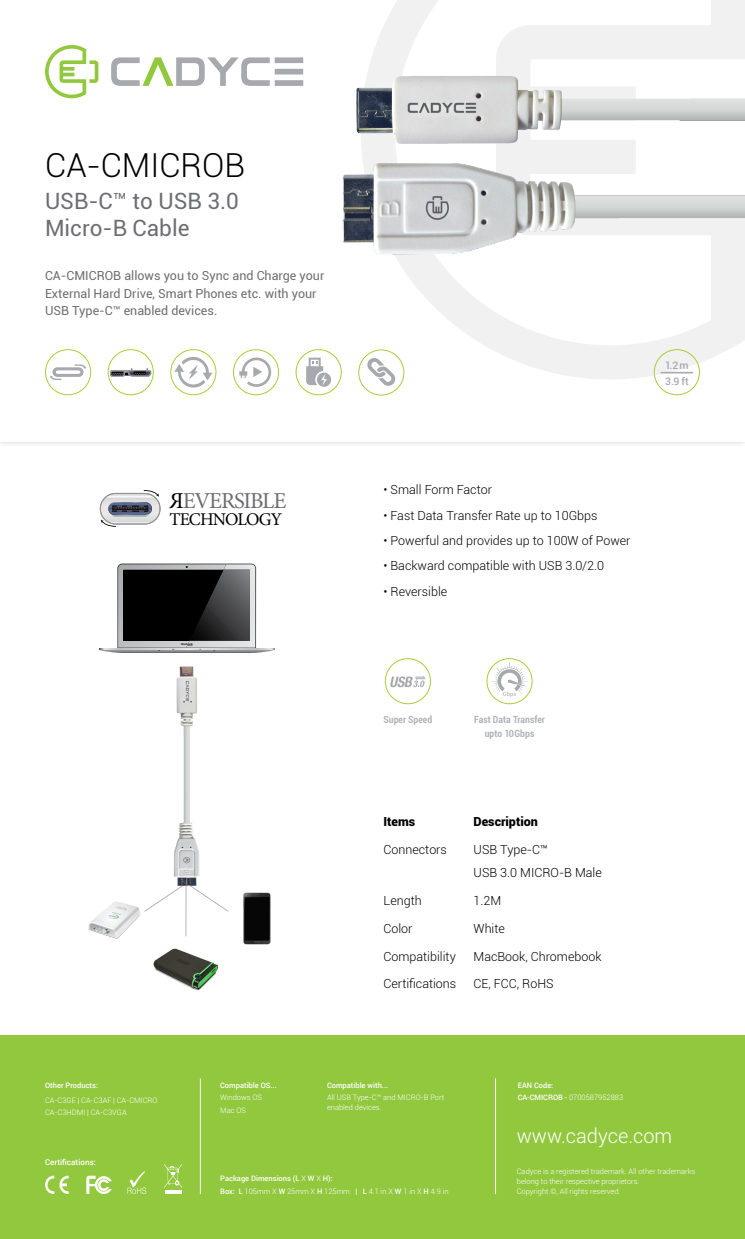
<style>
.page{position:relative;width:745px;height:1239px;background:#fff}
.page>*{position:absolute;margin:0;border:0;box-sizing:border-box;transform-origin:0 0}
.t1{font:300 33.12px "Roboto";color:#000}
.t2{font:22.75px "Minion Pro";letter-spacing:-.05em;color:#6d6e71}
.t3{font:22.5px/27px "Roboto";color:#6d6e71}
.t4{font:300 20px "Roboto";color:#fff}
.t5{font:17.88px "Minion Pro";letter-spacing:-.05em;color:#000}
.t6{font:300 12.5px/22.8px "Roboto";color:#000}
.t7{font:12.5px/17.5px "Roboto";color:#6d6e71}
.t8{font:900 12.5px "Roboto";color:#000}
.t9{font:500 10.5px/16px "Roboto";color:#a7a9ac}
.t10{font:700 condensed 9.88px/13.8px "Roboto";color:#b1b5b8;text-align:center}
.t11{font:500 8.12px "Roboto";color:#fff}
.t12{font:300 7.5px/10px "Roboto";color:#fff}
.t13{font:500 7.5px/12.5px "Roboto";color:#fff}
.t14{font:600 2.88px "Myriad Pro";color:#000}
.s1{font-weight:300}
</style>
<div class="page">
<svg style="left:360px;top:0;width:384px;height:379px"></svg>
<div style="left:0;top:1036px;width:744px;height:203px;background:#92c83e"></div>
<svg style="left:111px;top:57px;width:192px;height:29px"></svg>
<svg style="left:45px;top:45px;width:53px;height:53px"></svg>
<svg style="left:45px;top:1175px;width:24px;height:19px"></svg>
<svg style="left:86px;top:1175px;width:26px;height:19px"></svg>
<svg style="left:127px;top:1171px;width:19px;height:23px"></svg>
<svg style="left:164px;top:1164px;width:18px;height:24px"></svg>
<hr style="left:165px;top:1190px;width:16px;height:4px;background:#fff">
<hr style="left:495px;top:1078px;width:1px;height:116px;background:#fff">
<hr style="left:200px;top:1078px;width:1px;height:116px;background:#fff">
<div style="left:233px;top:349px;width:46px;height:46px;border:1px solid #a6ce39;border-radius:50%"></div>
<div style="left:295px;top:349px;width:46px;height:46px;border:1px solid #a6ce39;border-radius:50%"></div>
<svg style="left:367px;top:358px;width:28px;height:28px"></svg>
<div style="left:358px;top:349px;width:46px;height:46px;border:1px solid #a6ce39;border-radius:50%"></div>
<div style="left:108px;top:349px;width:46px;height:46px;border:1px solid #a6ce39;border-radius:50%"></div>
<svg style="left:239px;top:357px;width:32px;height:30px"></svg>
<div style="left:170px;top:349px;width:46px;height:46px;border:1px solid #a6ce39;border-radius:50%"></div>
<svg style="left:306px;top:358px;width:25px;height:29px"></svg>
<div style="left:45px;top:349px;width:46px;height:46px;border:1px solid #a6ce39;border-radius:50%"></div>
<svg style="left:50px;top:364px;width:36px;height:16px"></svg>
<div style="left:653px;top:349px;width:46px;height:46px;border:1px solid #a6ce39;border-radius:50%"></div>
<hr style="left:660px;top:372px;width:32px;height:1px;background:#a7a9ac">
<div style="left:384px;top:658px;width:46px;height:46px;border:1px solid #a6ce39;border-radius:50%"></div>
<svg style="left:390px;top:676px;width:35px;height:11px"></svg>
<div style="left:486px;top:658px;width:46px;height:46px;border:1px solid #a6ce39;border-radius:50%"></div>
<svg style="left:491px;top:663px;width:36px;height:34px"></svg>
<svg style="left:99px;top:563px;width:175px;height:90px"></svg>
<svg style="left:174px;top:352px;width:38px;height:40px"></svg>
<img style="left:153px;top:948px;width:65px;height:42px">
<img style="left:243px;top:893px;width:28px;height:51px">
<svg style="left:88px;top:889px;width:140px;height:49px"></svg>
<svg style="left:110px;top:368px;width:41px;height:8px"></svg>
<div style="left:100px;top:493px;width:60px;height:31px;border:1px solid #939598;border-radius:15px"></div>
<svg style="left:101px;top:490px;width:58px;height:37px"></svg>
<img style="left:342px;top:67px;width:402px;height:195px">
<img style="left:174px;top:666px;width:26px;height:223px">
<h1 class="t1" style="left:45px;top:142px;width:201px">CA-CMICROB</h1>
<h3 class="t3" style="left:45px;top:186px;width:195px">USB-C™ to USB 3.0<br>Micro-B Cable</h3>
<p class="t7" style="left:45px;top:267px;width:281px">CA-CMICROB allows you to Sync and Charge your<br>External Hard Drive, Smart Phones etc. with your<br>USB Type-C™ enabled devices.</p>
<p class="t9" style="left:664px;top:356px;width:25px">1.2 m<br>3.9 ft</p>
<h2 class="t2" style="left:183px;top:485px;width:105px">EVERSIBLE</h2>
<h3 class="t5" style="left:169px;top:507px;width:114px">TECHNOLOGY</h3>
<p class="t14" style="left:181px;top:642px;width:13px">Macbook</p>
<p class="t13" style="left:45px;top:1078px;width:55px">Other Products:</p>
<p class="t12" style="left:45px;top:1093px;width:114px;line-height:12.5px">CA-C3GE | CA-C3AF | CA-CMICRO<br>CA-C3HDMI | CA-C3VGA</p>
<p class="t13" style="left:220px;top:1078px;width:58px">Compatible OS...</p>
<p class="t12" style="left:220px;top:1091px;width:43px;line-height:12.5px">Windows OS<br>Mac OS</p>
<p class="t6" style="left:383px;top:478px;width:110px">• Small Form Factor</p>
<p class="t6" style="left:383px;top:503px;width:215px">• Fast Data Transfer Rate up to 10Gbps</p>
<p class="t6" style="left:383px;top:529px;width:248px">• Powerful and provides up to 100W of Power</p>
<p class="t6" style="left:383px;top:554px;width:222px">• Backward compatible with USB 3.0/2.0</p>
<p class="t6" style="left:383px;top:579px;width:65px">• Reversible</p>
<p class="t10" style="left:383px;top:712px;width:50px">Super Speed</p>
<p class="t10" style="left:474px;top:712px;width:72px">Fast Data Transfer upto 10Gbps</p>
<p class="t8" style="left:383px;top:813px;width:33px">Items</p>
<p class="t8" style="left:473px;top:813px;width:66px">Description</p>
<p class="t6" style="left:383px;top:838px;width:65px">Connectors</p>
<p class="t6" style="left:473px;top:838px;width:130px">USB Type-C™<br>USB 3.0 MICRO-B Male</p>
<p class="t6" style="left:383px;top:888px;width:40px">Length</p>
<p class="t6" style="left:473px;top:888px;width:29px">1.2M</p>
<p class="t6" style="left:383px;top:916px;width:31px">Color</p>
<p class="t6" style="left:473px;top:916px;width:33px">White</p>
<p class="t6" style="left:383px;top:944px;width:74px">Compatibility</p>
<p class="t6" style="left:473px;top:944px;width:129px">MacBook, Chromebook</p>
<p class="t6" style="left:383px;top:972px;width:74px">Certifications</p>
<p class="t6" style="left:473px;top:972px;width:82px">CE, FCC, RoHS</p>
<p class="t13" style="left:327px;top:1078px;width:63px">Compatible with...</p>
<p class="t12" style="left:327px;top:1092px;width:119px">All USB Type-C™ and MICRO-B Port enabled devices.</p>
<p class="t13" style="left:517px;top:1078px;width:107px">EAN Code:<br>CA-CMICROB - <span class="s1">0700587952883</span></p>
<p class="t11" style="left:45px;top:1156px;width:52px">Certifications:</p>
<p class="t13" style="left:220px;top:1172px;width:230px">Package Dimensions (L <span class="s1">X</span> W <span class="s1">X</span> H):<br>Box: L <span class="s1">105mm X</span> W <span class="s1">25mm X</span> H <span class="s1">125mm</span> | L <span class="s1">4.1 in X</span> W <span class="s1">1 in X</span> H <span class="s1">4.9 in</span></p>
<h3 class="t4" style="left:516px;top:1122px;width:157px">www.cadyce.com</h3>
<p class="t12" style="left:516px;top:1166px;width:180px">Cadyce is a registered trademark. All other trademarks belong to their respective proprietors.<br>Copyright ©, All rights reserved.</p>
</div>
